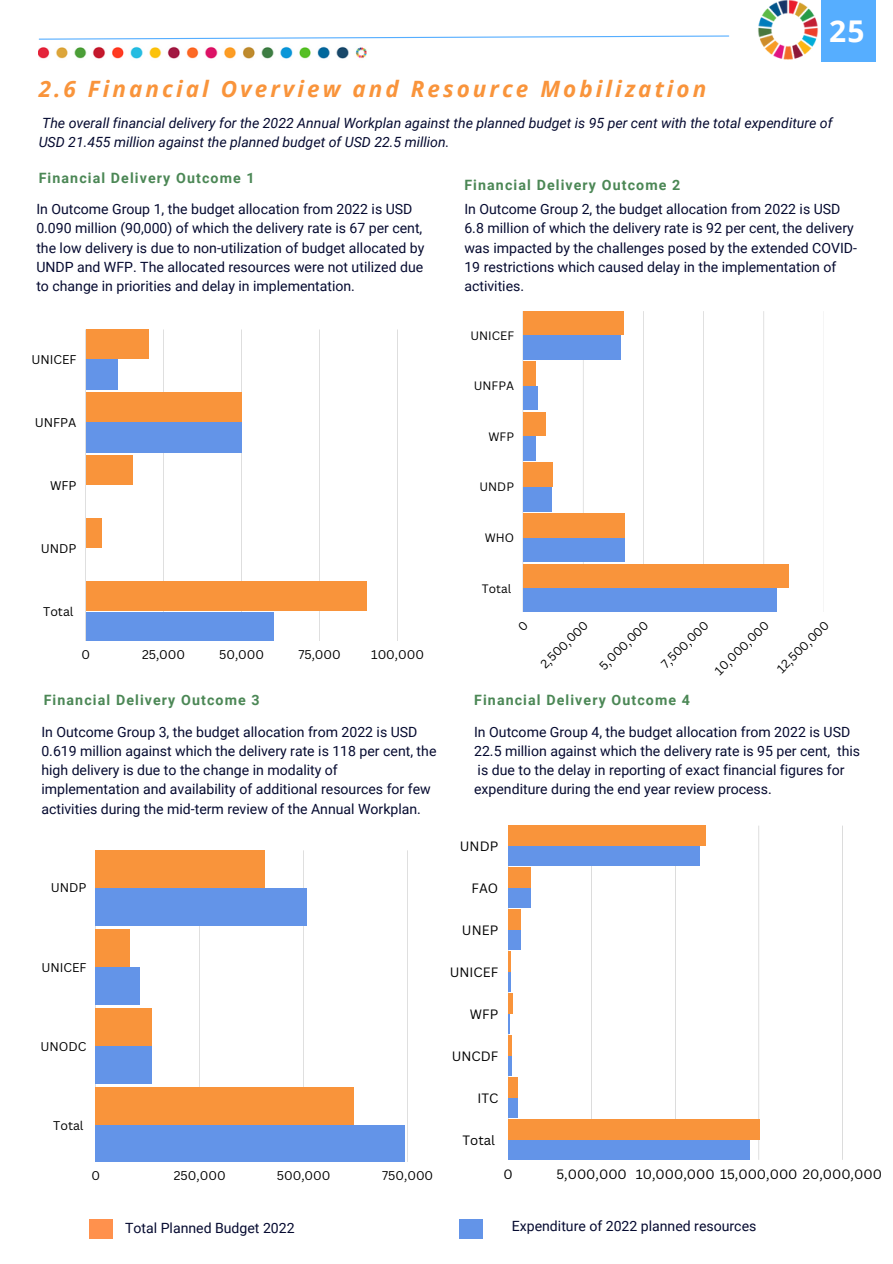
<style>
.page{position:relative;width:893px;height:1264px;background:#fff}
.page>*{position:absolute;margin:0;border:0;box-sizing:border-box;transform-origin:0 0}
.t1{font:700 30px "Open Sans";color:#fff}
.t2{font:italic 700 22.5px "Open Sans";letter-spacing:.135em;color:#f9943b}
.t3{font:700 14.25px "Roboto";letter-spacing:.075em;color:#4b8755}
.t4{font:14.1px/19px "Roboto";color:#050a30}
.t5{font:italic 14.1px/19px "Roboto";color:#050a30}
.t6{font:13.2px "Canva Sans";color:#000}
.t7{font:12.3px "Canva Sans";color:#000}
.t8{font:11.85px "Canva Sans";color:#000}
</style>
<div class="page">
<div style="left:821px;top:0;width:54px;height:62px;background:#56aeff"></div>
<img style="left:758px;top:0;width:60px;height:60px">
<svg style="left:38px;top:35px;width:691px;height:5px"></svg>
<img style="left:39px;top:46px;width:327px;height:13px">
<svg style="left:85px;top:329px;width:313px;height:312px"></svg>
<div style="left:86px;top:329px;width:62px;height:30px;background:#f9943b"></div>
<div style="left:86px;top:392px;width:156px;height:30px;background:#f9943b"></div>
<div style="left:86px;top:455px;width:47px;height:30px;background:#f9943b"></div>
<div style="left:86px;top:518px;width:16px;height:30px;background:#f9943b"></div>
<div style="left:86px;top:581px;width:280px;height:30px;background:#f9943b"></div>
<div style="left:86px;top:360px;width:32px;height:29px;background:#6394e8"></div>
<div style="left:86px;top:423px;width:156px;height:29px;background:#6394e8"></div>
<div style="left:86px;top:612px;width:188px;height:29px;background:#6394e8"></div>
<svg style="left:95px;top:850px;width:313px;height:312px"></svg>
<div style="left:96px;top:850px;width:169px;height:37px;background:#f9943b"></div>
<div style="left:96px;top:929px;width:33px;height:37px;background:#f9943b"></div>
<div style="left:96px;top:1008px;width:55px;height:37px;background:#f9943b"></div>
<div style="left:96px;top:1087px;width:257px;height:37px;background:#f9943b"></div>
<div style="left:96px;top:888px;width:210px;height:37px;background:#6394e8"></div>
<div style="left:96px;top:967px;width:43px;height:37px;background:#6394e8"></div>
<div style="left:96px;top:1046px;width:55px;height:37px;background:#6394e8"></div>
<div style="left:96px;top:1125px;width:309px;height:37px;background:#6394e8"></div>
<svg style="left:522px;top:311px;width:267px;height:301px"></svg>
<div style="left:523px;top:311px;width:100px;height:24px;background:#f9943b"></div>
<div style="left:523px;top:362px;width:13px;height:23px;background:#f9943b"></div>
<div style="left:523px;top:412px;width:22px;height:24px;background:#f9943b"></div>
<div style="left:523px;top:463px;width:29px;height:23px;background:#f9943b"></div>
<div style="left:523px;top:513px;width:101px;height:24px;background:#f9943b"></div>
<div style="left:523px;top:564px;width:265px;height:23px;background:#f9943b"></div>
<div style="left:523px;top:336px;width:98px;height:23px;background:#6394e8"></div>
<div style="left:523px;top:386px;width:14px;height:24px;background:#6394e8"></div>
<div style="left:523px;top:437px;width:12px;height:23px;background:#6394e8"></div>
<div style="left:523px;top:487px;width:28px;height:24px;background:#6394e8"></div>
<div style="left:523px;top:538px;width:101px;height:23px;background:#6394e8"></div>
<div style="left:523px;top:588px;width:253px;height:24px;background:#6394e8"></div>
<svg style="left:508px;top:825px;width:252px;height:334px"></svg>
<div style="left:508px;top:825px;width:197px;height:20px;background:#f9943b"></div>
<div style="left:508px;top:867px;width:23px;height:20px;background:#f9943b"></div>
<div style="left:508px;top:909px;width:13px;height:20px;background:#f9943b"></div>
<hr style="left:508px;top:951px;width:3px;height:20px;background:#f9943b">
<hr style="left:508px;top:993px;width:4px;height:20px;background:#f9943b">
<hr style="left:508px;top:1035px;width:3px;height:20px;background:#f9943b">
<div style="left:508px;top:1077px;width:9px;height:20px;background:#f9943b"></div>
<div style="left:508px;top:1119px;width:251px;height:20px;background:#f9943b"></div>
<div style="left:508px;top:846px;width:191px;height:19px;background:#6394e8"></div>
<div style="left:508px;top:888px;width:23px;height:19px;background:#6394e8"></div>
<div style="left:508px;top:930px;width:12px;height:19px;background:#6394e8"></div>
<svg style="left:508px;top:972px;width:2px;height:19px"></svg>
<svg style="left:508px;top:1014px;width:1px;height:19px"></svg>
<hr style="left:508px;top:1056px;width:3px;height:19px;background:#6394e8">
<div style="left:508px;top:1098px;width:9px;height:19px;background:#6394e8"></div>
<div style="left:508px;top:1140px;width:241px;height:19px;background:#6394e8"></div>
<div style="left:89px;top:1218px;width:24px;height:20px;background:#ff914d"></div>
<div style="left:459px;top:1218px;width:23px;height:20px;background:#6394e8"></div>
<h2 class="t2" style="left:39px;top:73px;width:669px">2.6 Financial Overview and Resource Mobilization</h2>
<h1 class="t1" style="left:829px;top:10px;width:37px">25</h1>
<p class="t5" style="left:39px;top:114px;width:795px">The overall financial delivery for the 2022 Annual Workplan against the planned budget is 95 per cent with the total expenditure of<br>USD 21.455 million against the planned budget of USD 22.5 million.</p>
<p class="t3" style="left:39px;top:169px;width:217px">Financial Delivery Outcome 1</p>
<p class="t4" style="left:36px;top:200px;width:389px">In Outcome Group 1, the budget allocation from 2022 is USD 0.090 million (90,000) of which the delivery rate is 67 per cent, the low delivery is due to non-utilization of budget allocated by UNDP and WFP. The allocated resources were not utilized due to change in priorities and delay in implementation.</p>
<p class="t7" style="left:31px;top:351px;width:47px">UNICEF</p>
<p class="t7" style="left:35px;top:414px;width:43px">UNFPA</p>
<p class="t7" style="left:50px;top:477px;width:28px">WFP</p>
<p class="t3" style="left:464px;top:177px;width:217px">Financial Delivery Outcome 2</p>
<p class="t4" style="left:464px;top:200px;width:394px">In Outcome Group 2, the budget allocation from 2022 is USD 6.8 million of which the delivery rate is 92 per cent, the delivery was impacted by the challenges posed by the extended COVID-19 restrictions which caused delay in the implementation of activities.</p>
<p class="t8" style="left:470px;top:327px;width:45px">UNICEF</p>
<p class="t8" style="left:474px;top:377px;width:42px">UNFPA</p>
<p class="t8" style="left:488px;top:428px;width:27px">WFP</p>
<p class="t8" style="left:479px;top:479px;width:36px">UNDP</p>
<p class="t7" style="left:41px;top:540px;width:37px">UNDP</p>
<p class="t7" style="left:43px;top:603px;width:32px">Total</p>
<p class="t7" style="left:81px;top:646px;width:10px">0</p>
<p class="t7" style="left:142px;top:646px;width:45px">25,000</p>
<p class="t7" style="left:219px;top:646px;width:47px">50,000</p>
<p class="t7" style="left:298px;top:646px;width:44px">75,000</p>
<p class="t7" style="left:371px;top:646px;width:55px">100,000</p>
<p class="t3" style="left:44px;top:692px;width:217px">Financial Delivery Outcome 3</p>
<p class="t4" style="left:41px;top:722px;width:396px">In Outcome Group 3, the budget allocation from 2022 is USD 0.619 million against which the delivery rate is 118 per cent, the high delivery is due to the change in modality of implementation and availability of additional resources for few activities during the mid-term review of the Annual Workplan.</p>
<p class="t7" style="left:51px;top:879px;width:37px">UNDP</p>
<p class="t7" style="left:41px;top:958px;width:47px">UNICEF</p>
<p class="t7" style="left:40px;top:1037px;width:47px">UNODC</p>
<p class="t7" style="left:53px;top:1116px;width:32px">Total</p>
<p class="t7" style="left:91px;top:1167px;width:10px">0</p>
<p class="t7" style="left:174px;top:1167px;width:53px">250,000</p>
<p class="t7" style="left:277px;top:1167px;width:55px">500,000</p>
<p class="t7" style="left:382px;top:1167px;width:53px">750,000</p>
<p class="t8" style="left:484px;top:529px;width:31px">WHO</p>
<p class="t8" style="left:482px;top:580px;width:31px">Total</p>
<p class="t8" style="left:536px;top:660px;width:63px;rotate:-45deg">2,500,000</p>
<p class="t8" style="left:595px;top:661px;width:65px;rotate:-45deg">5,000,000</p>
<p class="t8" style="left:657px;top:660px;width:62px;rotate:-45deg">7,500,000</p>
<p class="t8" style="left:710px;top:667px;width:72px;rotate:-45deg">10,000,000</p>
<p class="t8" style="left:773px;top:664px;width:69px;rotate:-45deg">12,500,000</p>
<p class="t3" style="left:474px;top:692px;width:217px">Financial Delivery Outcome 4</p>
<p class="t4" style="left:474px;top:722px;width:387px">In Outcome Group 4, the budget allocation from 2022 is USD 22.5 million against which the delivery rate is 95 per cent, this is due to the delay in reporting of exact financial figures for expenditure during the end year review process.</p>
<p class="t6" style="left:460px;top:836px;width:40px">UNDP</p>
<p class="t6" style="left:471px;top:878px;width:28px">FAO</p>
<p class="t6" style="left:462px;top:920px;width:38px">UNEP</p>
<p class="t6" style="left:450px;top:962px;width:50px">UNICEF</p>
<p class="t6" style="left:470px;top:1004px;width:30px">WFP</p>
<p class="t6" style="left:452px;top:1046px;width:48px">UNCDF</p>
<p class="t6" style="left:477px;top:1088px;width:22px">ITC</p>
<p class="t6" style="left:462px;top:1130px;width:34px">Total</p>
<p class="t6" style="left:503px;top:1164px;width:11px">0</p>
<p class="t6" style="left:556px;top:1164px;width:327px">5,000,000 10,000,000 15,000,000 20,000,000</p>
<p class="t4" style="left:125px;top:1218px;width:171px">Total Planned Budget 2022</p>
<p class="t4" style="left:512px;top:1216px;width:246px">Expenditure of 2022 planned resources</p>
</div>
